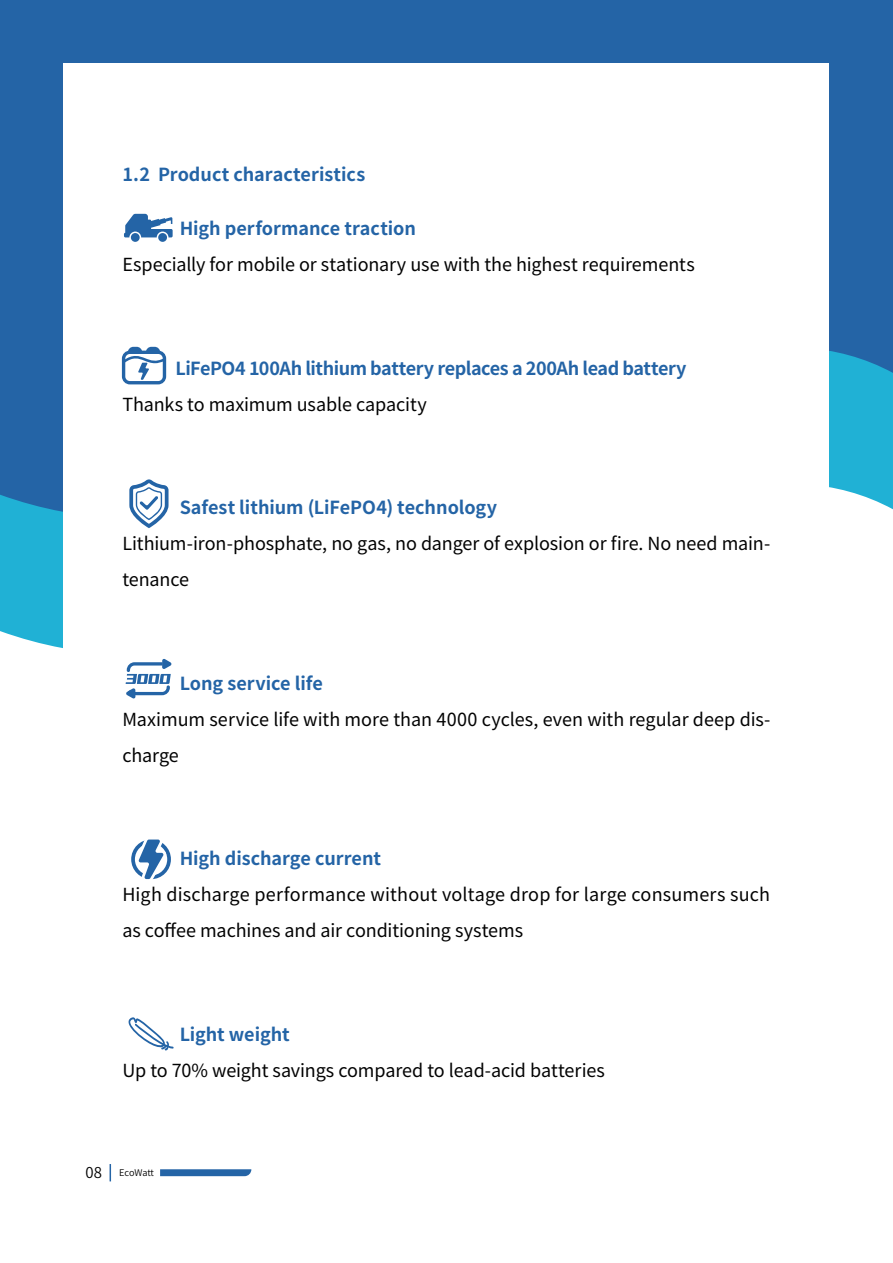
<style>
.page{position:relative;width:893px;height:1263px;background:#fff}
.page>*{position:absolute;margin:0;border:0;box-sizing:border-box;transform-origin:0 0}
.t1{font:18px/36px "Source Han Sans CN";letter-spacing:-.005em;color:#030303}
.t2{font:700 18px "Source Han Sans CN";letter-spacing:-.005em;color:#2464a6}
.t3{font:700 18px "Source Han Sans CN";letter-spacing:-.025em;color:#2464a6}
.t4{font:9.15px "Source Han Sans CN";letter-spacing:-.015em;color:#030303}
.s1{font-size:15px}
</style>
<div class="page">
<svg style="left:0;top:0;width:893px;height:614px;background:#3278b1"></svg>
<div style="left:64px;top:64px;width:765px;height:1135px;background:#fff"></div>
<svg style="left:160px;top:1169px;width:91px;height:7px"></svg>
<svg style="left:110px;top:1164px;width:1px;height:17px"></svg>
<svg style="left:124px;top:214px;width:49px;height:23px"></svg>
<svg style="left:129px;top:232px;width:12px;height:11px"></svg>
<div style="left:131px;top:233px;width:9px;height:9px;background:#2464a6;border-radius:50%"></div>
<div style="left:157px;top:232px;width:11px;height:11px;background:#fff;border-radius:50%"></div>
<div style="left:158px;top:233px;width:9px;height:9px;background:#2464a6;border-radius:50%"></div>
<svg style="left:122px;top:347px;width:44px;height:37px"></svg>
<svg style="left:129px;top:479px;width:40px;height:49px"></svg>
<svg style="left:126px;top:659px;width:46px;height:40px"></svg>
<svg style="left:131px;top:839px;width:40px;height:41px"></svg>
<svg style="left:128px;top:1017px;width:46px;height:33px"></svg>
<p class="t2" style="left:122px;top:165px;width:244px">1.2 Product characteristics</p>
<p class="t2" style="left:180px;top:219px;width:238px">High performance traction</p>
<p class="t1" style="left:122px;top:247px;width:574px">Especially for mobile or stationary use with the highest requirements</p>
<p class="t3" style="left:176px;top:358px;width:512px">LiFePO4 100Ah lithium battery replaces a 200Ah lead battery</p>
<p class="t1" style="left:122px;top:387px;width:306px">Thanks to maximum usable capacity</p>
<p class="t2" style="left:180px;top:498px;width:319px">Safest lithium (LiFePO4) technology</p>
<p class="t1" style="left:122px;top:526px;width:649px">Lithium-iron-phosphate, no gas, no danger of explosion or fire. No need main&shy;tenance</p>
<p class="t2" style="left:180px;top:673px;width:145px">Long service life</p>
<p class="t1" style="left:122px;top:702px;width:649px">Maximum service life with more than 4000 cycles, even with regular deep dis&shy;charge</p>
<p class="t2" style="left:180px;top:849px;width:203px">High discharge current</p>
<p class="t1" style="left:122px;top:877px;width:649px">High discharge performance without voltage drop for large consumers such as coffee machines and air conditioning systems</p>
<p class="t2" style="left:180px;top:1024px;width:111px">Light weight</p>
<p class="t1" style="left:122px;top:1053px;width:484px">Up to 70% weight savings compared to lead-acid batteries</p>
<p class="t4" style="left:85px;top:1167px;width:70px"><span class="s1">08</span> EcoWatt</p>
</div>
